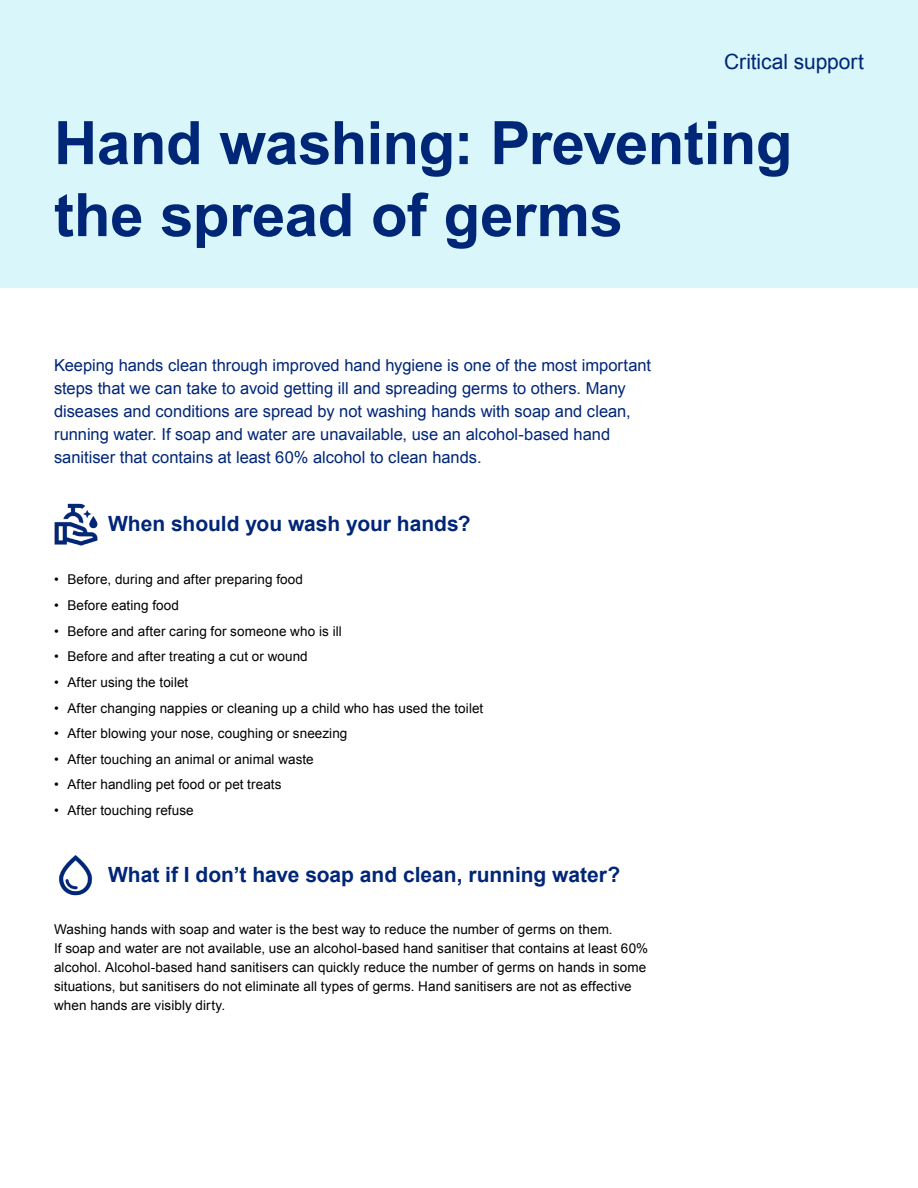
<style>
.page{position:relative;width:918px;height:1188px;background:#fff}
.page>*{position:absolute;margin:0;border:0;box-sizing:border-box;transform-origin:0 0}
.Headline{font:700 60px/72px "Arial";letter-spacing:-.01em;color:#002677}
.Subhead{font:700 21px "Arial";color:#002677}
.Product_label_-_Right_aligned{font:21px "Arial";letter-spacing:-.005em;color:#002677}
.Intro{font:16.5px/23.1px "Arial";color:#002677}
.Arial-Body{font:13.5px/18.9px "Arial";letter-spacing:.005em;color:#000}
</style>
<div class="page">
<div style="left:0;top:0;width:918px;height:287px;background:#d9f6fa"></div>
<img style="left:54px;top:503px;width:44px;height:43px">
<img style="left:59px;top:855px;width:34px;height:41px">
<p class="Product_label_-_Right_aligned" style="left:724px;top:48px;width:141px">Critical support</p>
<p class="Headline" style="left:54px;top:109px;width:740px">Hand washing: Preventing the spread of germs</p>
<p class="Intro" style="left:54px;top:353px;width:599px">Keeping hands clean through improved hand hygiene is one of the most important steps that we can take to avoid getting ill and spreading germs to others. Many diseases and conditions are spread by not washing hands with soap and clean, running water. If soap and water are unavailable, use an alcohol-based hand sanitiser that contains at least 60% alcohol to clean hands.</p>
<p class="Subhead" style="left:108px;top:510px;width:364px">When should you wash your hands?</p>
<p class="Arial-Body" style="left:54px;top:570px;width:251px">• Before, during and after preparing food</p>
<p class="Arial-Body" style="left:54px;top:596px;width:127px">• Before eating food</p>
<p class="Arial-Body" style="left:54px;top:622px;width:289px">• Before and after caring for someone who is ill</p>
<p class="Arial-Body" style="left:54px;top:647px;width:255px">• Before and after treating a cut or wound</p>
<p class="Arial-Body" style="left:54px;top:673px;width:136px">• After using the toilet</p>
<p class="Arial-Body" style="left:54px;top:698px;width:431px">• After changing nappies or cleaning up a child who has used the toilet</p>
<p class="Arial-Body" style="left:54px;top:724px;width:295px">• After blowing your nose, coughing or sneezing</p>
<p class="Arial-Body" style="left:54px;top:750px;width:261px">• After touching an animal or animal waste</p>
<p class="Arial-Body" style="left:54px;top:775px;width:229px">• After handling pet food or pet treats</p>
<p class="Arial-Body" style="left:54px;top:801px;width:141px">• After touching refuse</p>
<p class="Subhead" style="left:108px;top:861px;width:514px">What if I don’t have soap and clean, running water?</p>
<p class="Arial-Body" style="left:54px;top:920px;width:596px">Washing hands with soap and water is the best way to reduce the number of germs on them.<br>If soap and water are not available, use an alcohol-based hand sanitiser that contains at least 60% alcohol. Alcohol-based hand sanitisers can quickly reduce the number of germs on hands in some situations, but sanitisers do not eliminate all types of germs. Hand sanitisers are not as effective when hands are visibly dirty.</p>
</div>
